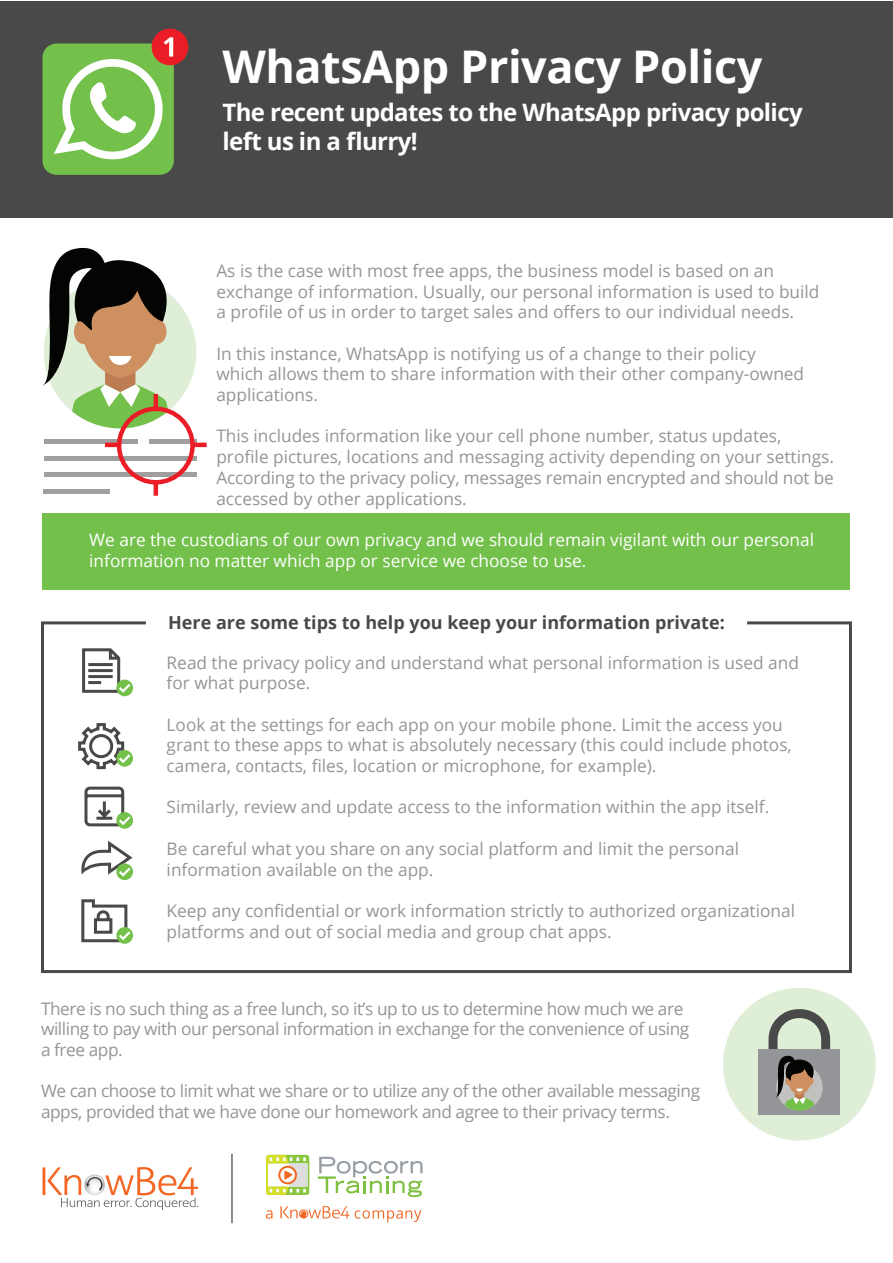
<style>
.page{position:relative;width:893px;height:1263px;background:#fff}
.page>*{position:absolute;margin:0;border:0;box-sizing:border-box;transform-origin:0 0}
.t1{font:700 45px "Open Sans";letter-spacing:-.01em;color:#fff}
.t2{font:700 24px/28.8px "Open Sans";letter-spacing:-.025em;color:#fff}
.t3{font:700 18px "Open Sans";color:#484948}
.t4{font:17.25px/20.7px "Open Sans";color:#939598}
.t5{font:17.25px/20.7px "Open Sans";letter-spacing:-.025em;color:#939598}
.t6{font:17.25px/20.7px "Open Sans";color:#fff}
</style>
<div class="page">
<div style="left:723px;top:988px;width:153px;height:152px;background:#dfeed6;border-radius:50%"></div>
<div style="left:43px;top:514px;width:807px;height:76px;background:#73c04b"></div>
<svg style="left:41px;top:621px;width:811px;height:353px"></svg>
<div style="left:0;top:1px;width:893px;height:217px;background:#484948"></div>
<svg style="left:77px;top:721px;width:56px;height:50px"></svg>
<div style="left:116px;top:680px;width:17px;height:16px;background:#73c04b;border-radius:50%"></div>
<svg style="left:81px;top:645px;width:52px;height:49px"></svg>
<div style="left:116px;top:863px;width:17px;height:17px;background:#73c04b;border-radius:50%"></div>
<svg style="left:78px;top:839px;width:57px;height:39px"></svg>
<svg style="left:80px;top:898px;width:53px;height:46px"></svg>
<svg style="left:83px;top:785px;width:50px;height:43px"></svg>
<div style="left:43px;top:43px;width:131px;height:132px;background:#73c04b;border-radius:14px"></div>
<svg style="left:318px;top:1157px;width:105px;height:40px"></svg>
<svg style="left:266px;top:1155px;width:43px;height:40px"></svg>
<svg style="left:266px;top:1210px;width:7px;height:9px"></svg>
<svg style="left:280px;top:1206px;width:141px;height:16px"></svg>
<svg style="left:43px;top:1167px;width:155px;height:43px"></svg>
<hr style="left:231px;top:1154px;width:2px;height:69px;background:#676766">
<div style="left:152px;top:29px;width:36px;height:36px;background:#ea1d27;border-radius:50%"></div>
<svg style="left:54px;top:37px;width:119px;height:123px"></svg>
<svg style="left:43px;top:247px;width:164px;height:249px"></svg>
<div style="left:759px;top:1049px;width:81px;height:66px;background:#939598"></div>
<svg style="left:768px;top:1009px;width:63px;height:102px"></svg>
<p class="t1" style="left:222px;top:35px;width:541px">WhatsApp Privacy Policy</p>
<p class="t2" style="left:222px;top:97px;width:582px">The recent updates to the WhatsApp privacy policy left us in a flurry!</p>
<p class="t4" style="left:216px;top:260px;width:605px">As is the case with most free apps, the business model is based on an exchange of information. Usually, our personal information is used to build a profile of us in order to target sales and offers to our individual needs.</p>
<p class="t4" style="left:216px;top:343px;width:589px">In this instance, WhatsApp is notifying us of a change to their policy which allows them to share information with their other company-owned applications.</p>
<p class="t4" style="left:216px;top:425px;width:619px">This includes information like your cell phone number, status updates, profile pictures, locations and messaging activity depending on your settings.<br>According to the privacy policy, messages remain encrypted and should not be accessed by other applications.</p>
<p class="t6" style="left:89px;top:529px;width:726px">We are the custodians of our own privacy and we should remain vigilant with our personal information no matter which app or service we choose to use.</p>
<p class="t3" style="left:168px;top:610px;width:558px">Here are some tips to help you keep your information private:</p>
<p class="t4" style="left:167px;top:651px;width:634px">Read the privacy policy and understand what personal information is used and for what purpose.</p>
<p class="t4" style="left:167px;top:713px;width:627px">Look at the settings for each app on your mobile phone. Limit the access you grant to these apps to what is absolutely necessary (this could include photos, camera, contacts, files, location or microphone, for example).</p>
<p class="t4" style="left:167px;top:796px;width:604px">Similarly, review and update access to the information within the app itself.</p>
<p class="t4" style="left:167px;top:838px;width:574px">Be careful what you share on any social platform and limit the personal information available on the app.</p>
<p class="t4" style="left:167px;top:900px;width:630px">Keep any confidential or work information strictly to authorized organizational platforms and out of social media and group chat apps.</p>
<p class="t5" style="left:41px;top:997px;width:650px">There is no such thing as a free lunch, so it’s up to us to determine how much we are willing to pay with our personal information in exchange for the convenience of using a free app.</p>
<p class="t5" style="left:41px;top:1080px;width:661px">We can choose to limit what we share or to utilize any of the other available messaging apps, provided that we have done our homework and agree to their privacy terms.</p>
</div>
